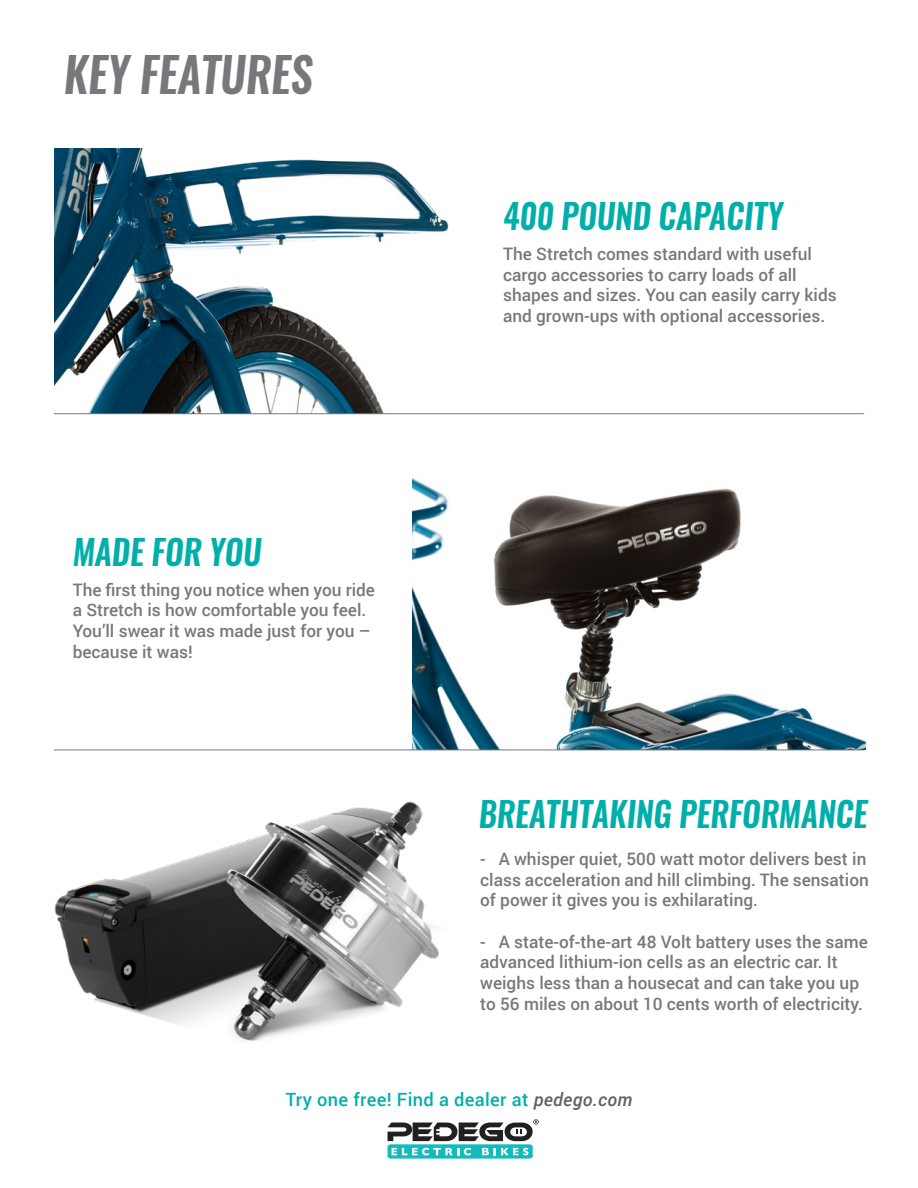
<style>
.page{position:relative;width:918px;height:1188px;background:#fff}
.page>*{position:absolute;margin:0;border:0;box-sizing:border-box;transform-origin:0 0}
.t1{font:italic 600 48px "Oswald";color:#76787b;scale:.93 1}
.t2{font:italic 600 34.5px "Oswald";color:#00afaa;scale:.93 1}
.t3{font:500 18.3px "Roboto";letter-spacing:.02em;color:#00afaa}
.t4{font:500 17.25px/20.7px "Roboto";color:#76787b}
.s1{font-style:italic;color:#636366}
</style>
<div class="page">
<img style="left:413px;top:413px;width:453px;height:337px">
<img style="left:54px;top:148px;width:395px;height:265px">
<img style="left:54px;top:858px;width:136px;height:167px">
<img style="left:190px;top:801px;width:249px;height:240px">
<hr style="left:54px;top:413px;width:810px;height:1px;background:#76787b">
<hr style="left:54px;top:750px;width:810px;height:1px;background:#76787b">
<svg style="left:388px;top:1119px;width:151px;height:40px"></svg>
<p class="t1" style="left:64px;top:41px;width:269px">KEY FEATURES</p>
<p class="t2" style="left:73px;top:528px;width:205px">MADE FOR YOU</p>
<p class="t4" style="left:73px;top:578px;width:304px">The first thing you notice when you ride a Stretch is how comfortable you feel.<br>You’ll swear it was made just for you – because it was!</p>
<p class="t2" style="left:503px;top:192px;width:302px">400 POUND CAPACITY</p>
<p class="t4" style="left:503px;top:243px;width:335px">The Stretch comes standard with useful cargo accessories to carry loads of all shapes and sizes. You can easily carry kids and grown-ups with optional accessories.</p>
<p class="t2" style="left:479px;top:790px;width:420px">BREATHTAKING PERFORMANCE</p>
<p class="t4" style="left:480px;top:848px;width:390px">- A whisper quiet, 500 watt motor delivers best in class acceleration and hill climbing. The sensation of power it gives you is exhilarating.</p>
<p class="t4" style="left:480px;top:930px;width:389px">- A state-of-the-art 48 Volt battery uses the same advanced lithium-ion cells as an electric car. It weighs less than a housecat and can take you up to 56 miles on about 10 cents worth of electricity.</p>
<p class="t3" style="left:286px;top:1086px;width:348px">Try one free! Find a dealer at <span class="s1">pedego.com</span></p>
</div>
